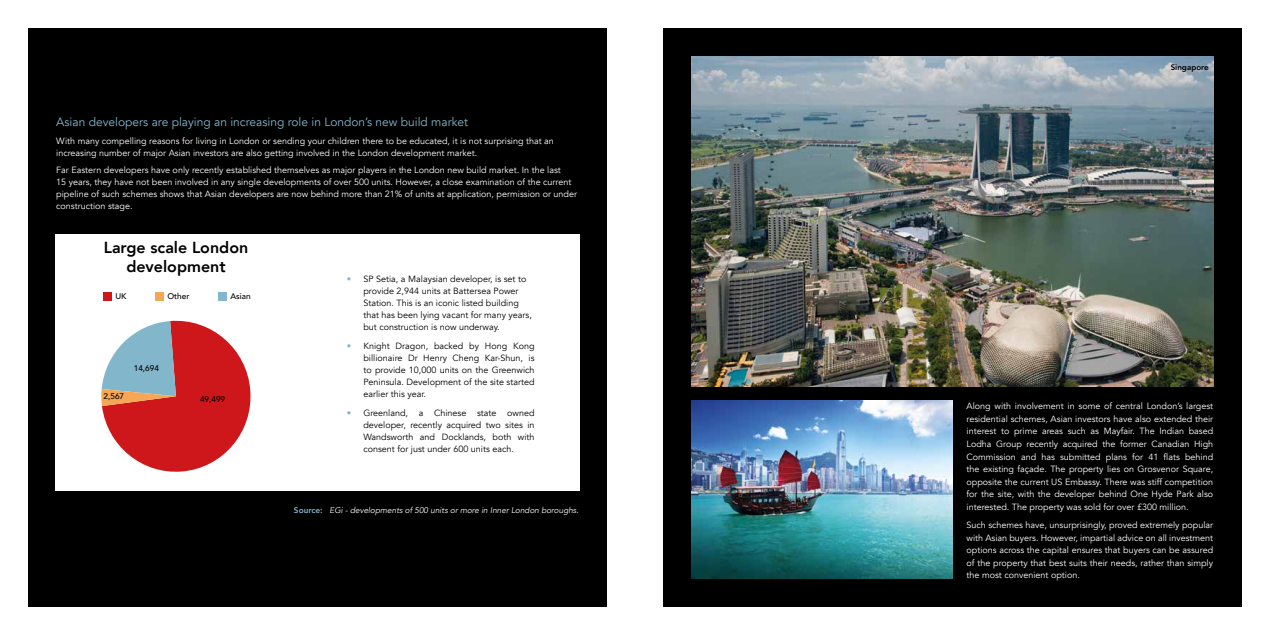
<style>
.page{position:relative;width:1270px;height:635px;background:#fff}
.page>*{position:absolute;margin:0;border:0;box-sizing:border-box;transform-origin:0 0}
.t1{font:800 16px/19.2px "Avenir";color:#000;text-align:center}
.t2{font:12px "Avenir";color:#82b6ca}
.t3{font:9px/12.6px "Avenir";color:#fff}
.t4{font:9px/12px "Avenir";color:#000;text-align:justify}
.t5{font:italic 8.2px "Avenir";color:#fff}
.t6{font:500 8.2px "Avenir";color:#000}
.t7{font:800 8px "Avenir";color:#000}
.s1{color:#82b6ca}
.s2{font-weight:800;font-style:normal;color:#82b6ca}
</style>
<div class="page">
<div style="left:28px;top:28px;width:579px;height:579px;background:#000"></div>
<div style="left:663px;top:28px;width:579px;height:579px;background:#000"></div>
<img style="left:692px;top:57px;width:521px;height:329px">
<div style="left:56px;top:234px;width:524px;height:256px;background:#fff"></div>
<svg style="left:101px;top:321px;width:150px;height:151px"></svg>
<div style="left:104px;top:292px;width:8px;height:9px;background:#cd171a"></div>
<div style="left:156px;top:292px;width:8px;height:9px;background:#f6a756"></div>
<div style="left:219px;top:292px;width:8px;height:9px;background:#82b6ca"></div>
<img style="left:692px;top:400px;width:260px;height:178px">
<h2 class="t2" style="left:56px;top:115px;width:413px">Asian developers are playing an increasing role in London’s new build market</h2>
<p class="t3" style="left:56px;top:135px;width:499px;line-height:12px">With many compelling reasons for living in London or sending your children there to be educated, it is not surprising that an increasing number of major Asian investors are also getting involved in the London development market.</p>
<p class="t3" style="left:56px;top:164px;width:522px;line-height:12px">Far Eastern developers have only recently established themselves as major players in the London new build market. In the last<br>15 years, they have not been involved in any single developments of over 500 units. However, a close examination of the current pipeline of such schemes shows that Asian developers are now behind more than 21% of units at application, permission or under construction stage.</p>
<p class="t7" style="left:1171px;top:61px;width:40px">Singapore</p>
<h1 class="t1" style="left:104px;top:238px;width:146px">Large scale London development</h1>
<p class="t6" style="left:115px;top:289px;width:13px">UK</p>
<p class="t6" style="left:167px;top:289px;width:24px">Other</p>
<p class="t6" style="left:230px;top:289px;width:22px">Asian</p>
<p class="t6" style="left:134px;top:361px;width:27px">14,694</p>
<p class="t6" style="left:104px;top:389px;width:22px">2,567</p>
<p class="t6" style="left:200px;top:392px;width:27px">49,499</p>
<p class="t4" style="left:363px;top:273px;width:170px;text-align:left;text-indent:-17px"><span class="s1">•</span> SP Setia, a Malaysian developer, is set to provide 2,944 units at Battersea Power Station. This is an iconic listed building that has been lying vacant for many years, but construction is now underway.</p>
<p class="t4" style="left:363px;top:340px;width:173px;text-indent:-17px"><span class="s1">•</span> Knight Dragon, backed by Hong Kong billionaire Dr Henry Cheng Kar-Shun, is to provide 10,000 units on the Greenwich Peninsula. Development of the site started earlier this year.</p>
<p class="t4" style="left:363px;top:407px;width:173px;text-indent:-17px"><span class="s1">•</span> Greenland, a Chinese state owned developer, recently acquired two sites in Wandsworth and Docklands, both with consent for just under 600 units each.</p>
<p class="t3" style="left:967px;top:400px;width:248px;text-align:justify">Along with involvement in some of central London’s largest residential schemes, Asian investors have also extended their interest to prime areas such as Mayfair. The Indian based Lodha Group recently acquired the former Canadian High Commission and has submitted plans for 41 flats behind the existing façade. The property lies on Grosvenor Square, opposite the current US Embassy. There was stiff competition for the site, with the developer behind One Hyde Park also interested. The property was sold for over £300 million.</p>
<p class="t3" style="left:966px;top:519px;width:248px;text-align:justify">Such schemes have, unsurprisingly, proved extremely popular with Asian buyers. However, impartial advice on all investment options across the capital ensures that buyers can be assured of the property that best suits their needs, rather than simply the most convenient option.</p>
<p class="t5" style="left:294px;top:505px;width:286px"><span class="s2">Source:</span> EGi - developments of 500 units or more in Inner London boroughs.</p>
</div>
